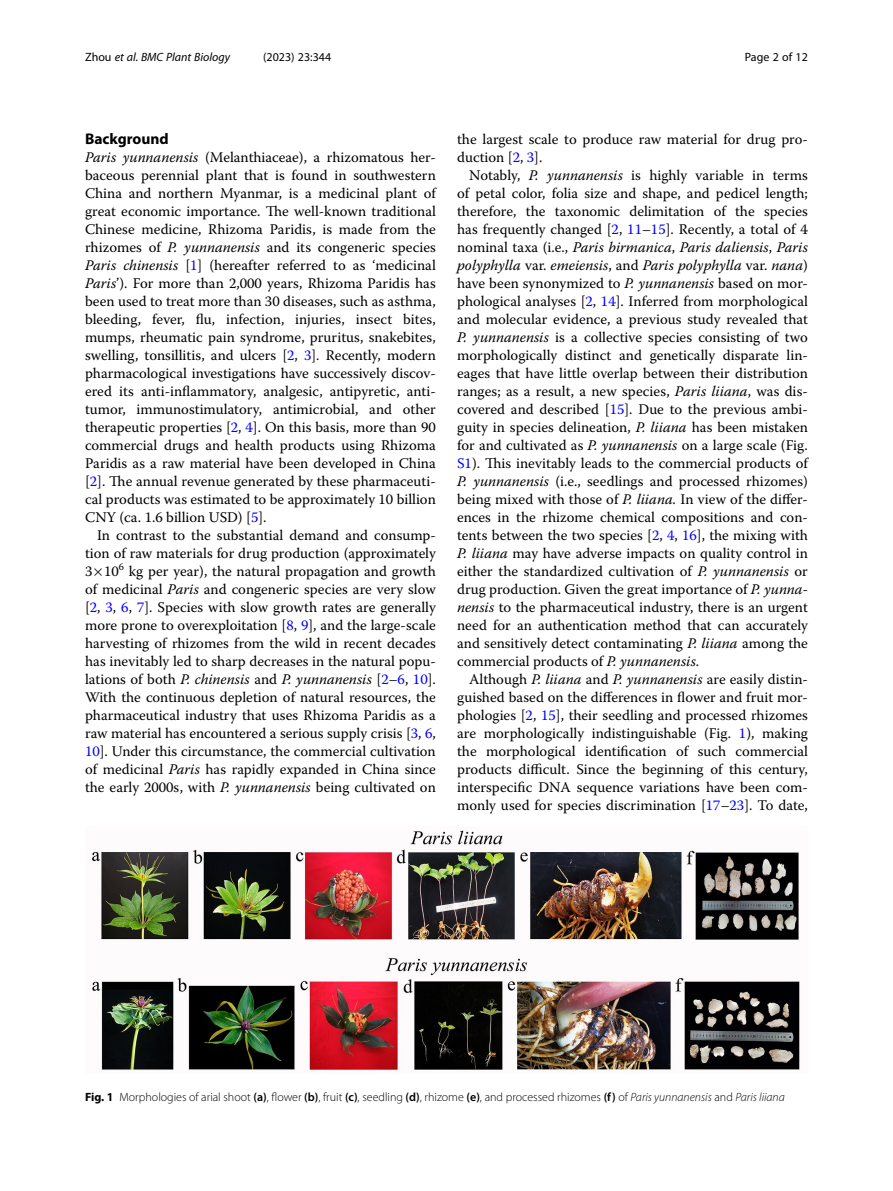
<style>
.page{position:relative;width:893px;height:1191px;background:#fff}
.page>*{position:absolute;margin:0;border:0;box-sizing:border-box;transform-origin:0 0}
.Head_1{font:700 15.45px "Myriad Pro";color:#000}
.Body_Text_Indent{font:14.7px/18px "Warnock Pro";color:#000;text-align:justify}
.Body_Text{font:14.7px/18px "Warnock Pro";color:#000;text-align:justify}
.Figure_Caption{font:300 12px "Myriad Pro";color:#000}
.t1{font:italic 12px "Myriad Pro";color:#000}
.t2{font:12px "Myriad Pro";color:#000}
.s1{font-style:normal}
.s2{font-style:italic}
.s3{color:#00f}
.s4{font-weight:700}
.s5{font-weight:600}
</style>
<div class="page">
<img style="left:92px;top:830px;width:708px;height:243px">
<p class="t1" style="left:85px;top:50px;width:147px"><span class="s1">Zhou</span> et al. BMC Plant Biology</p>
<p class="t2" style="left:263px;top:50px;width:70px">(2023) 23:344</p>
<p class="t2" style="left:745px;top:50px;width:65px">Page 2 of 12</p>
<p class="Head_1" style="left:85px;top:129px;width:85px">Background</p>
<p class="Body_Text" style="left:85px;top:148px;width:352px"><span class="s2">Paris yunnanensis</span> (Melanthiaceae), a rhizomatous her&shy;baceous perennial plant that is found in southwestern China and northern Myanmar, is a medicinal plant of great economic importance. The well-known traditional Chinese medicine, Rhizoma Paridis, is made from the rhizomes of <span class="s2">P. yunnanensis</span> and its congeneric species <span class="s2">Paris chinensis</span> [<span class="s3">1</span>] (hereafter referred to as ‘medicinal <span class="s2">Paris</span>’). For more than 2,000 years, Rhizoma Paridis has been used to treat more than 30 diseases, such as asthma, bleeding, fever, flu, infection, injuries, insect bites, mumps, rheumatic pain syndrome, pruritus, snakebites, swelling, tonsillitis, and ulcers [<span class="s3">2</span>, <span class="s3">3</span>]. Recently, modern pharmacological investigations have successively discov&shy;ered its anti-inflammatory, analgesic, antipyretic, anti&shy;tumor, immunostimulatory, antimicrobial, and other therapeutic properties [<span class="s3">2</span>, <span class="s3">4</span>]. On this basis, more than 90 commercial drugs and health products using Rhizoma Paridis as a raw material have been developed in China [<span class="s3">2</span>]. The annual revenue generated by these pharmaceuti&shy;cal products was estimated to be approximately 10 billion CNY (ca. 1.6 billion USD) [<span class="s3">5</span>].</p>
<p class="Body_Text_Indent" style="left:85px;top:526px;width:352px;text-indent:12px">In contrast to the substantial demand and consump&shy;tion of raw materials for drug production (approximately 3 10<sup>6</sup> kg per year), the natural propagation and growth of medicinal <span class="s2">Paris</span> and congeneric species are very slow [<span class="s3">2</span>, <span class="s3">3</span>, <span class="s3">6</span>, <span class="s3">7</span>]. Species with slow growth rates are generally more prone to overexploitation [<span class="s3">8</span>, <span class="s3">9</span>], and the large-scale harvesting of rhizomes from the wild in recent decades has inevitably led to sharp decreases in the natural popu&shy;lations of both <span class="s2">P. chinensis</span> and <span class="s2">P. yunnanensis</span> [<span class="s3">2</span>–<span class="s3">6</span>, <span class="s3">10</span>].<br>With the continuous depletion of natural resources, the pharmaceutical industry that uses Rhizoma Paridis as a raw material has encountered a serious supply crisis [<span class="s3">3</span>, <span class="s3">6</span>, <span class="s3">10</span>]. Under this circumstance, the commercial cultivation of medicinal <span class="s2">Paris</span> has rapidly expanded in China since the early 2000s, with <span class="s2">P. yunnanensis</span> being cultivated on</p>
<p class="Body_Text_Indent" style="left:457px;top:130px;width:352px">the largest scale to produce raw material for drug pro&shy;duction [<span class="s3">2</span>, <span class="s3">3</span>].</p>
<p class="Body_Text_Indent" style="left:457px;top:166px;width:352px;text-indent:12px">Notably, <span class="s2">P. yunnanensis</span> is highly variable in terms of petal color, folia size and shape, and pedicel length; therefore, the taxonomic delimitation of the species has frequently changed [<span class="s3">2</span>, <span class="s3">11</span>–<span class="s3">15</span>]. Recently, a total of 4 nominal taxa (i.e., <span class="s2">Paris birmanica</span>, <span class="s2">Paris daliensis</span>, <span class="s2">Paris polyphylla</span> var. <span class="s2">emeiensis</span>, and <span class="s2">Paris polyphylla</span> var. <span class="s2">nana</span>) have been synonymized to <span class="s2">P. yunnanensis</span> based on mor&shy;phological analyses [<span class="s3">2</span>, <span class="s3">14</span>]. Inferred from morphological and molecular evidence, a previous study revealed that <span class="s2">P. yunnanensis</span> is a collective species consisting of two morphologically distinct and genetically disparate lin&shy;eages that have little overlap between their distribution ranges; as a result, a new species, <span class="s2">Paris liiana</span>, was dis&shy;covered and described [<span class="s3">15</span>]. Due to the previous ambi&shy;guity in species delineation, <span class="s2">P. liiana</span> has been mistaken for and cultivated as <span class="s2">P. yunnanensis</span> on a large scale (Fig.<br><span class="s3">S1</span>). This inevitably leads to the commercial products of <span class="s2">P. yunnanensis</span> (i.e., seedlings and processed rhizomes) being mixed with those of <span class="s2">P. liiana.</span> In view of the differ&shy;ences in the rhizome chemical compositions and con&shy;tents between the two species [<span class="s3">2</span>, <span class="s3">4</span>, <span class="s3">16</span>], the mixing with <span class="s2">P. liiana</span> may have adverse impacts on quality control in either the standardized cultivation of <span class="s2">P. yunnanensis</span> or drug production. Given the great importance of <span class="s2">P. yunna&shy;nensis</span> to the pharmaceutical industry, there is an urgent need for an authentication method that can accurately and sensitively detect contaminating <span class="s2">P. liiana</span> among the commercial products of <span class="s2">P. yunnanensis</span>.</p>
<p class="Body_Text_Indent" style="left:457px;top:670px;width:352px;text-indent:12px">Although <span class="s2">P. liiana</span> and <span class="s2">P. yunnanensis</span> are easily distin&shy;guished based on the differences in flower and fruit mor&shy;phologies [<span class="s3">2</span>, <span class="s3">15</span>], their seedling and processed rhizomes are morphologically indistinguishable (Fig. <span class="s3">1</span>), making the morphological identification of such commercial products difficult. Since the beginning of this century, interspecific DNA sequence variations have been com&shy;monly used for species discrimination [<span class="s3">17</span>–<span class="s3">23</span>]. To date,</p>
<p class="Figure_Caption" style="left:85px;top:1090px;width:701px"><span class="s4">Fig. 1</span> Morphologies of arial shoot <span class="s5">(a)</span>, flower <span class="s5">(b)</span>, fruit <span class="s5">(c)</span>, seedling <span class="s5">(d)</span>, rhizome <span class="s5">(e)</span>, and processed rhizomes <span class="s5">(f)</span> of <span class="s2">Paris yunnanensis</span> and <span class="s2">Paris liiana</span></p>
</div>
